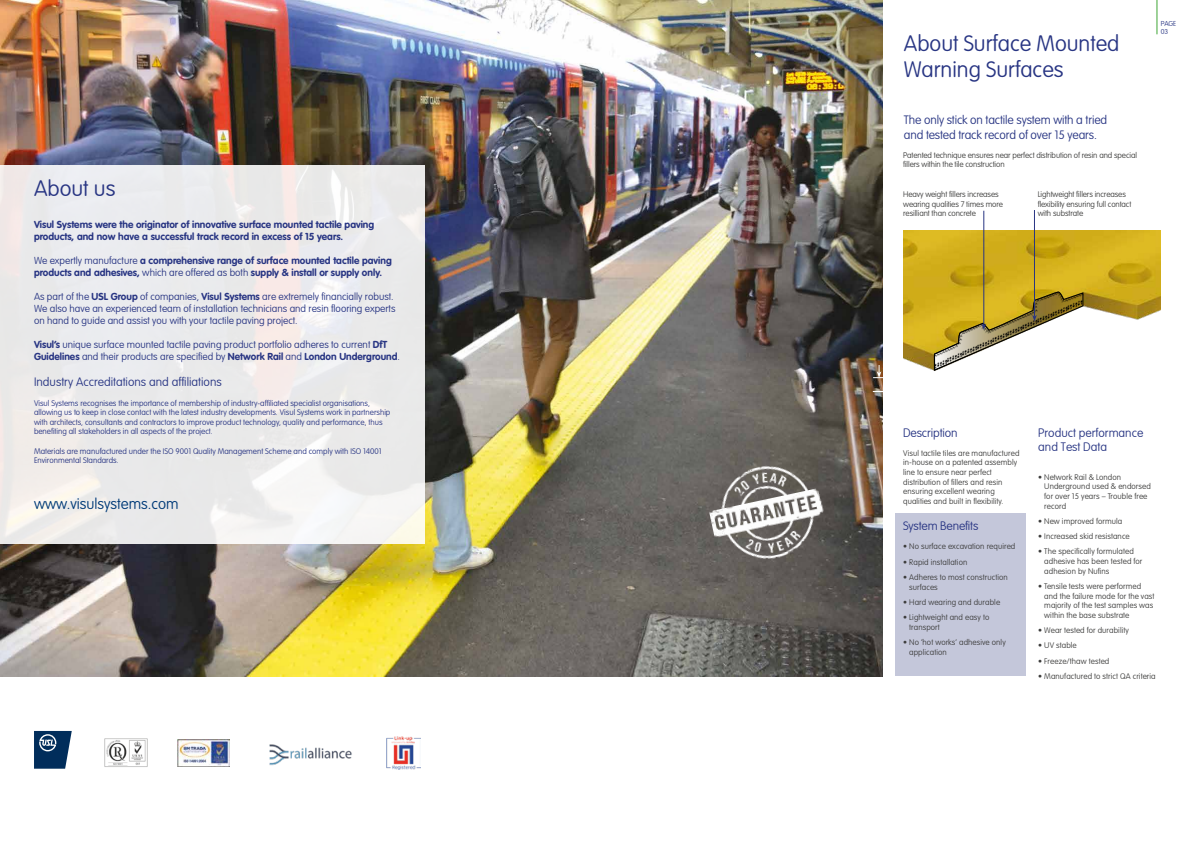
<style>
.page{position:relative;width:1191px;height:842px;background:#fff}
.page>*{position:absolute;margin:0;border:0;box-sizing:border-box;transform-origin:0 0}
.t1{font:100 22px/26.4px "VAG Rounded LT";color:#283583}
.t2{font:100 22px "VAG Rounded";color:#283583}
.t3{font:100 15px "VAG Rounded LT";color:#003a78}
.t4{font:100 12px/14.4px "VAG Rounded";color:#283583}
.t5{font:100 12px/14.4px "VAG Rounded LT";letter-spacing:-.01em;color:#283583}
.t6{font:700 10px/12px "VAG Rounded LT";color:#283583}
.t7{font:100 10px/12px "VAG Rounded";color:#283583}
.t8{font:100 8px/9.6px "VAG Rounded LT";letter-spacing:.01em;color:#3c3c3b}
.t9{font:100 8px/9.6px "VAG Rounded LT";color:#283583}
.t10{font:100 8px/9.6px "VAG Rounded LT";letter-spacing:-.01em;color:#3c3c3b}
.t11{font:100 7px/8.4px "VAG Rounded";letter-spacing:-.01em;color:#283583}
.s1{font-family:"VAG Rounded";font-weight:100}
.s2{font-family:"VAG Rounded LT";font-weight:700}
</style>
<div class="page">
<div style="left:895px;top:514px;width:131px;height:162px;background:#c4c7da"></div>
<img style="left:0;top:0;width:882px;height:676px">
<svg style="left:0;top:165px;width:425px;height:379px;background:#ecebeb"></svg>
<img style="left:386px;top:736px;width:35px;height:33px">
<img style="left:269px;top:744px;width:83px;height:21px">
<svg style="left:873px;top:365px;width:10px;height:13px"></svg>
<img style="left:903px;top:231px;width:257px;height:136px">
<hr style="left:1156px;top:0;width:1px;height:34px;background:#3fa535">
<img style="left:924px;top:282px;width:168px;height:88px">
<hr style="left:1034px;top:210px;width:1px;height:107px;background:#283583">
<hr style="left:983px;top:211px;width:1px;height:114px;background:#283583">
<svg style="left:933px;top:291px;width:151px;height:80px"></svg>
<img style="left:178px;top:739px;width:51px;height:27px">
<svg style="left:34px;top:731px;width:38px;height:38px"></svg>
<img style="left:699px;top:447px;width:138px;height:138px">
<img style="left:104px;top:738px;width:44px;height:29px">
<h1 class="t2" style="left:34px;top:176px;width:83px">About us</h1>
<p class="t6" style="left:34px;top:219px;width:342px">Visul Systems were the originator of innovative surface mounted tactile paving products, and now have a successful track record in excess of 15 years.</p>
<p class="t6" style="left:34px;top:255px;width:359px"><span class="s1">We expertly manufacture</span> a comprehensive range of surface mounted tactile paving products and adhesives, <span class="s1">which are offered as both</span> supply &amp; install or supply only.</p>
<p class="t7" style="left:34px;top:291px;width:363px">As part of the <span class="s2">USL Group</span> of companies, <span class="s2">Visul Systems</span> are extremely financially robust.<br>We also have an experienced team of installation technicians and resin flooring experts on hand to guide and assist you with your tactile paving project.</p>
<p class="t7" style="left:34px;top:339px;width:355px"><span class="s2">Visul’s</span> unique surface mounted tactile paving product portfolio adheres to current <span class="s2">DfT</span></p>
<p class="t6" style="left:34px;top:351px;width:367px">Guidelines <span class="s1">and their products are specified by</span> Network Rail <span class="s1">and</span> London Underground<span class="s1">.</span></p>
<h3 class="t4" style="left:34px;top:375px;width:189px">Industry Accreditations and affiliations</h3>
<p class="t9" style="left:34px;top:398px;width:358px">Visul Systems recognises the importance of membership of industry-affiliated specialist organisations, allowing us to keep in close contact with the latest industry developments. Visul Systems work in partnership with architects, consultants and contractors to improve product technology, quality and performance, thus benefiting all stakeholders in all aspects of the project.</p>
<p class="t9" style="left:34px;top:446px;width:349px">Materials are manufactured under the ISO 9001 Quality Management Scheme and comply with ISO 14001<br>Environmental Standards.</p>
<h2 class="t3" style="left:34px;top:495px;width:146px">www.visulsystems.com</h2>
<h1 class="t1" style="left:904px;top:31px;width:217px">About Surface Mounted<br>Warning Surfaces</h1>
<h3 class="t5" style="left:904px;top:113px;width:205px">The only stick on tactile system with a tried and tested track record of over 15 years.</h3>
<p class="t10" style="left:903px;top:150px;width:235px">Patented technique ensures near perfect distribution of resin and special fillers within the tile construction</p>
<p class="t10" style="left:903px;top:190px;width:101px">Heavy weight fillers increases wearing qualities 7 times more resilliant than concrete</p>
<p class="t10" style="left:1037px;top:190px;width:95px">Lightweight fillers increases flexibility ensuring full contact with substrate</p>
<p class="t11" style="left:1160px;top:19px;width:17px">PAGE<br>03</p>
<h3 class="t4" style="left:903px;top:426px;width:56px">Description</h3>
<p class="t8" style="left:903px;top:448px;width:118px">Visul tactile tiles are manufactured in-house on a patented assembly line to ensure near perfect distribution of fillers and resin ensuring excellent wearing qualities and built in flexibility.</p>
<h3 class="t4" style="left:903px;top:519px;width:77px">System Benefits</h3>
<p class="t8" style="left:903px;top:542px;width:114px">• No surface excavation required</p>
<p class="t8" style="left:903px;top:557px;width:66px">• Rapid installation</p>
<p class="t8" style="left:909px;top:573px;width:100px;text-indent:-6px">• Adheres to most construction surfaces</p>
<p class="t8" style="left:903px;top:597px;width:98px">• Hard wearing and durable</p>
<p class="t8" style="left:909px;top:613px;width:82px;text-indent:-6px">• Lightweight and easy to transport</p>
<p class="t8" style="left:909px;top:638px;width:98px;text-indent:-6px">• No ‘hot works’ adhesive only application</p>
<h3 class="t4" style="left:1038px;top:426px;width:107px">Product performance and Test Data</h3>
<p class="t8" style="left:1044px;top:472px;width:108px;text-indent:-6px">• Network Rail &amp; London<br>Underground used &amp; endorsed for over 15 years – Trouble free record</p>
<p class="t8" style="left:1038px;top:517px;width:86px">• New improved formula</p>
<p class="t8" style="left:1038px;top:532px;width:93px">• Increased skid resistance</p>
<p class="t8" style="left:1044px;top:547px;width:100px;text-indent:-6px">• The specifically formulated adhesive has been tested for adhesion by Nufins</p>
<p class="t8" style="left:1044px;top:582px;width:112px;text-indent:-6px">• Tensile tests were performed and the failure mode for the vast majority of the test samples was within the base substrate</p>
<p class="t8" style="left:1038px;top:626px;width:92px">• Wear tested for durability</p>
<p class="t8" style="left:1038px;top:641px;width:40px">• UV stable</p>
<p class="t8" style="left:1038px;top:656px;width:73px">• Freeze/thaw tested</p>
<p class="t8" style="left:1038px;top:671px;width:119px">• Manufactured to strict QA criteria</p>
</div>
